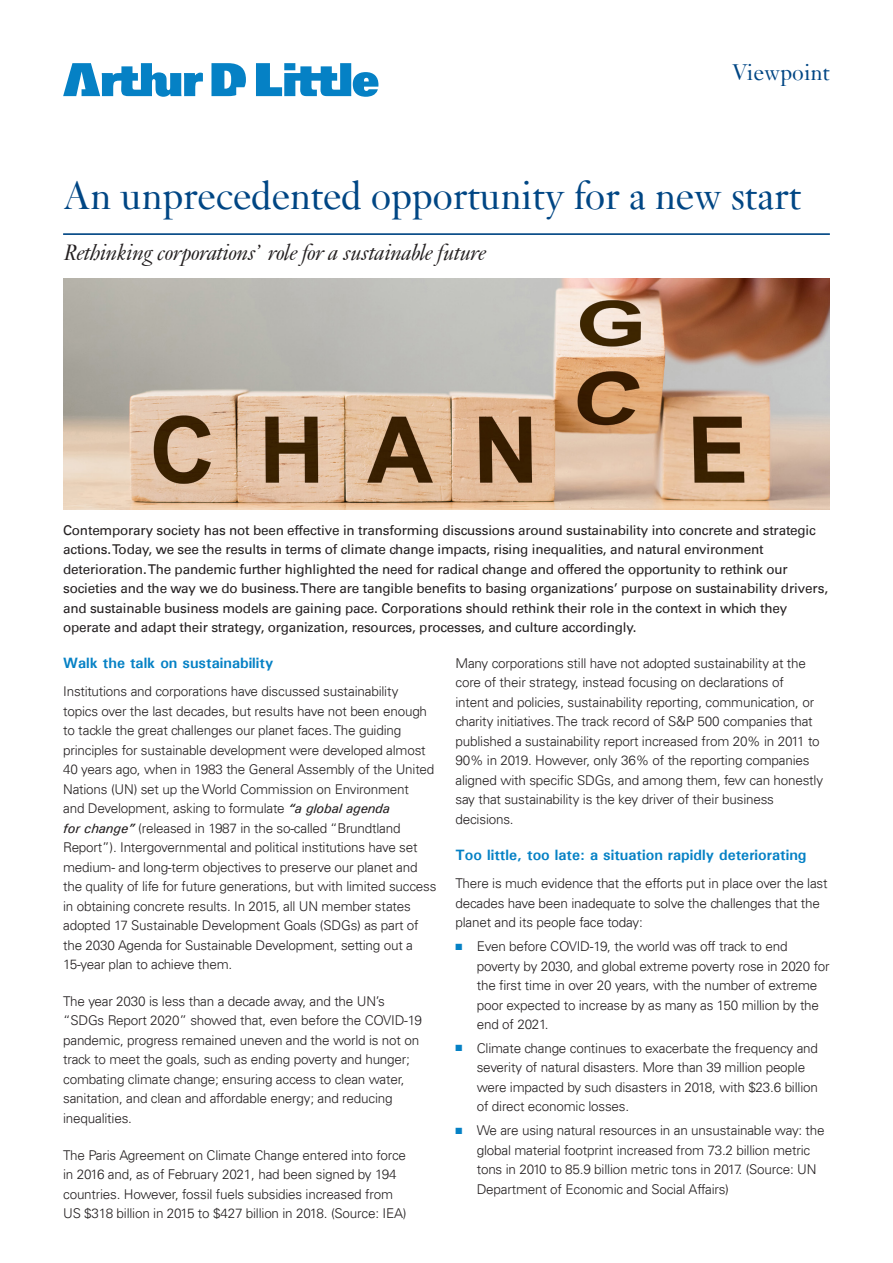
<style>
.page{position:relative;width:893px;height:1263px;background:#fff}
.page>*{position:absolute;margin:0;border:0;box-sizing:border-box;transform-origin:0 0}
.ADL_Title{font:42px "Janson";letter-spacing:-.015em;color:#004684}
.ADL_Subtitle{font:italic 24px "Janson";letter-spacing:-.015em;color:#231f20}
.t1{font:24px "Janson";letter-spacing:-.005em;color:#004684}
.ADL_Bhead{font:700 15px "Univers";color:#0581c5}
.ADL_Para_After_BHead{font:300 13.5px/19.5px "Univers LT";letter-spacing:-.015em;color:#231f20}
.ADL_Body_Copy{font:300 13.5px/19.5px "Univers LT";letter-spacing:-.015em;color:#231f20}
.ADL_Introduction{font:13.5px/19.5px "Univers LT";letter-spacing:-.015em;color:#231f20}
.s1{font-family:"Univers";font-weight:400;font-style:italic}
.s2{color:#0581c5}
</style>
<div class="page">
<svg style="left:63px;top:63px;width:315px;height:34px"></svg>
<img style="left:64px;top:279px;width:765px;height:231px">
<hr style="left:63px;top:233px;width:767px;height:1px;background:#004684">
<hr style="left:63px;top:234px;width:767px;height:1px;background:#004684">
<h2 class="t1" style="left:732px;top:58px;width:100px">Viewpoint</h2>
<p class="ADL_Title" style="left:63px;top:170px;width:740px">An unprecedented opportunity for a new start</p>
<p class="ADL_Subtitle" style="left:63px;top:238px;width:423px">Rethinking corporations’ role for a sustainable future</p>
<p class="ADL_Introduction" style="left:63px;top:520px;width:766px">Contemporary society has not been effective in transforming discussions around sustainability into concrete and strategic actions. Today, we see the results in terms of climate change impacts, rising inequalities, and natural environment deterioration. The pandemic further highlighted the need for radical change and offered the opportunity to rethink our societies and the way we do business. There are tangible benefits to basing organizations’ purpose on sustainability drivers, and sustainable business models are gaining pace. Corporations should rethink their role in the context in which they operate and adapt their strategy, organization, resources, processes, and culture accordingly.</p>
<p class="ADL_Bhead" style="left:63px;top:654px;width:212px">Walk the talk on sustainability</p>
<p class="ADL_Para_After_BHead" style="left:63px;top:682px;width:375px">Institutions and corporations have discussed sustainability topics over the last decades, but results have not been enough to tackle the great challenges our planet faces. The guiding principles for sustainable development were developed almost 40 years ago, when in 1983 the General Assembly of the United Nations (UN) set up the World Commission on Environment<br>and Development, asking to formulate <span class="s1">“a global agenda<br>for change”</span> (released in 1987 in the so-called “Brundtland Report”). Intergovernmental and political institutions have set medium- and long-term objectives to preserve our planet and the quality of life for future generations, but with limited success in obtaining concrete results. In 2015, all UN member states adopted 17 Sustainable Development Goals (SDGs) as part of the 2030 Agenda for Sustainable Development, setting out a 15-year plan to achieve them.</p>
<p class="ADL_Body_Copy" style="left:63px;top:991px;width:360px">The year 2030 is less than a decade away, and the UN’s “SDGs Report 2020” showed that, even before the COVID-19 pandemic, progress remained uneven and the world is not on track to meet the goals, such as ending poverty and hunger; combating climate change; ensuring access to clean water, sanitation, and clean and affordable energy; and reducing inequalities.</p>
<p class="ADL_Body_Copy" style="left:63px;top:1145px;width:345px">The Paris Agreement on Climate Change entered into force in 2016 and, as of February 2021, had been signed by 194 countries. However, fossil fuels subsidies increased from US $318 billion in 2015 to $427 billion in 2018. (Source: IEA)</p>
<p class="ADL_Body_Copy" style="left:455px;top:653px;width:369px">Many corporations still have not adopted sustainability at the core of their strategy, instead focusing on declarations of<br>intent and policies, sustainability reporting, communication, or charity initiatives. The track record of S&amp;P 500 companies that published a sustainability report increased from 20% in 2011 to 90% in 2019. However, only 36% of the reporting companies aligned with specific SDGs, and among them, few can honestly say that sustainability is the key driver of their business decisions.</p>
<p class="ADL_Bhead" style="left:455px;top:846px;width:353px">Too little, too late: a situation rapidly deteriorating</p>
<p class="ADL_Para_After_BHead" style="left:455px;top:874px;width:374px">There is much evidence that the efforts put in place over the last decades have been inadequate to solve the challenges that the planet and its people face today:</p>
<p class="ADL_Para_After_BHead" style="left:477px;top:936px;width:354px;text-indent:-21px"><span class="s2">■</span> Even before COVID-19, the world was off track to end poverty by 2030, and global extreme poverty rose in 2020 for the first time in over 20 years, with the number of extreme poor expected to increase by as many as 150 million by the end of 2021.</p>
<p class="ADL_Para_After_BHead" style="left:477px;top:1038px;width:343px;text-indent:-21px"><span class="s2">■</span> Climate change continues to exacerbate the frequency and severity of natural disasters. More than 39 million people were impacted by such disasters in 2018, with $23.6 billion of direct economic losses.</p>
<p class="ADL_Para_After_BHead" style="left:477px;top:1120px;width:349px;text-indent:-21px"><span class="s2">■</span> We are using natural resources in an unsustainable way: the global material footprint increased from 73.2 billion metric tons in 2010 to 85.9 billion metric tons in 2017. (Source: UN Department of Economic and Social Affairs)</p>
</div>
